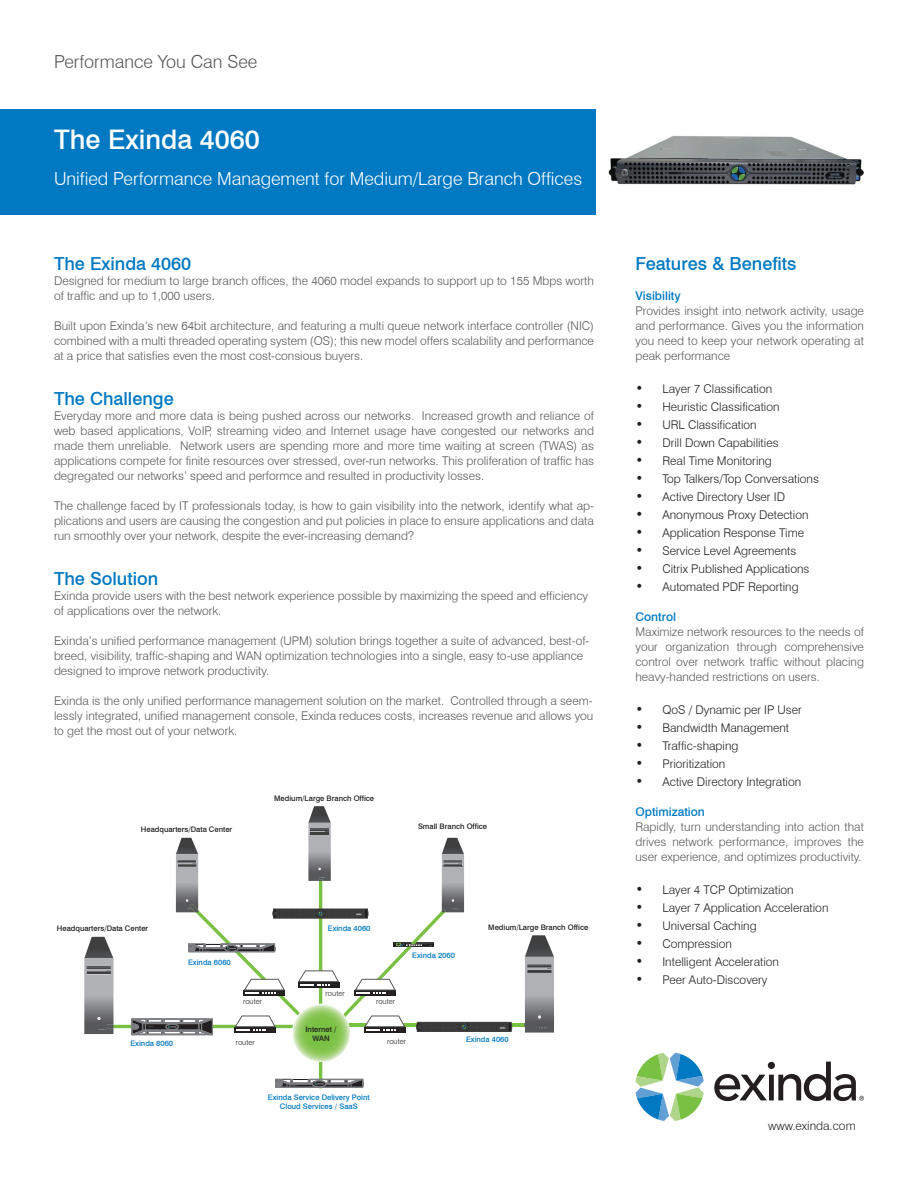
<style>
.page{position:relative;width:918px;height:1188px;background:#fff}
.page>*{position:absolute;margin:0;border:0;box-sizing:border-box;transform-origin:0 0}
.t1{font:500 27px "Swiss 721 BT";color:#fff}
.t2{font:300 18px "Swiss 721 BT";color:#fff}
.t3{font:500 18px "Swiss 721 BT";color:#0079c2}
.t4{font:300 18px "Swiss 721 BT";color:#57585a}
.t5{font:300 12px/15px "Swiss 721 BT";color:#57585a;text-align:justify}
.t6{font:300 12px "Swiss 721 BT";color:#231f20}
.t7{font:500 12px "Swiss 721 BT";color:#0079c2}
.t8{font:500 7.65px/9.1px "Swiss 721 BT";color:#231f20;text-align:center}
.t9{font:500 7.65px/9.1px "Swiss 721 BT";color:#0079c2;text-align:center}
.t10{font:300 7.65px "Swiss 721 BT";color:#231f20}
.s1{font-size:13.5px}
</style>
<div class="page">
<div style="left:0;top:109px;width:595px;height:105px;background:#0079c2"></div>
<svg style="left:635px;top:1053px;width:69px;height:68px"></svg>
<svg style="left:714px;top:1062px;width:150px;height:39px"></svg>
<hr style="left:319px;top:1043px;width:3px;height:45px;background:#79c142">
<hr style="left:319px;top:879px;width:3px;height:129px;background:#79c142">
<hr style="left:348px;top:1024px;width:183px;height:3px;background:#79c142">
<hr style="left:107px;top:1025px;width:198px;height:3px;background:#79c142">
<svg style="left:292px;top:1004px;width:58px;height:58px"></svg>
<svg style="left:176px;top:838px;width:22px;height:16px"></svg>
<img style="left:176px;top:854px;width:22px;height:45px">
<svg style="left:84px;top:937px;width:29px;height:21px"></svg>
<img style="left:84px;top:958px;width:29px;height:76px">
<svg style="left:97px;top:1017px;width:16px;height:13px"></svg>
<svg style="left:442px;top:838px;width:22px;height:16px"></svg>
<img style="left:442px;top:854px;width:22px;height:45px">
<svg style="left:444px;top:860px;width:18px;height:8px"></svg>
<img style="left:308px;top:823px;width:23px;height:58px">
<svg style="left:308px;top:806px;width:23px;height:17px"></svg>
<svg style="left:310px;top:829px;width:19px;height:6px"></svg>
<svg style="left:319px;top:877px;width:7px;height:4px"></svg>
<svg style="left:525px;top:935px;width:29px;height:22px"></svg>
<img style="left:525px;top:957px;width:29px;height:76px">
<svg style="left:525px;top:1024px;width:6px;height:3px"></svg>
<svg style="left:527px;top:966px;width:24px;height:4px"></svg>
<svg style="left:275px;top:1079px;width:89px;height:9px"></svg>
<svg style="left:131px;top:899px;width:382px;height:137px"></svg>
<img style="left:609px;top:135px;width:255px;height:50px">
<h2 class="t4" style="left:54px;top:50px;width:205px">Performance You Can See</h2>
<h1 class="t1" style="left:54px;top:123px;width:207px">The Exinda 4060</h1>
<h2 class="t2" style="left:54px;top:167px;width:530px">Unified Performance Management for Medium/Large Branch Offices</h2>
<h2 class="t3" style="left:54px;top:253px;width:139px">The Exinda 4060</h2>
<p class="t5" style="left:54px;top:273px;width:542px">Designed for medium to large branch offices, the 4060 model expands to support up to 155 Mbps worth of traffic and up to 1,000 users.</p>
<p class="t5" style="left:54px;top:318px;width:542px">Built upon Exinda’s new 64bit architecture, and featuring a multi queue network interface controller (NIC) combined with a multi threaded operating system (OS); this new model offers scalability and performance at a price that satisfies even the most cost-consious buyers.</p>
<h2 class="t3" style="left:54px;top:388px;width:121px">The Challenge</h2>
<p class="t5" style="left:54px;top:408px;width:542px">Everyday more and more data is being pushed across our networks. Increased growth and reliance of web based applications, VoIP, streaming video and Internet usage have congested our networks and made them unreliable. Network users are spending more and more time waiting at screen (TWAS) as applications compete for finite resources over stressed, over-run networks. This proliferation of traffic has degregated our networks’ speed and performce and resulted in productivity losses.</p>
<p class="t5" style="left:54px;top:498px;width:542px">The challenge faced by IT professionals today, is how to gain visibility into the network, identify what ap&shy;plications and users are causing the congestion and put policies in place to ensure applications and data run smoothly over your network, despite the ever-increasing demand?</p>
<h2 class="t3" style="left:54px;top:568px;width:106px">The Solution</h2>
<p class="t5" style="left:54px;top:588px;width:536px">Exinda provide users with the best network experience possible by maximizing the speed and efficiency of applications over the network.</p>
<p class="t5" style="left:54px;top:633px;width:537px;text-align:left">Exinda’s unified performance management (UPM) solution brings together a suite of advanced, best-of&shy;breed, visibility, traffic-shaping and WAN optimization technologies into a single, easy to-use appliance designed to improve network productivity.</p>
<p class="t5" style="left:54px;top:693px;width:541px">Exinda is the only unified performance management solution on the market. Controlled through a seem&shy;lessly integrated, unified management console, Exinda reduces costs, increases revenue and allows you to get the most out of your network.</p>
<p class="t8" style="left:141px;top:824px;width:93px">Headquarters/Data Center</p>
<p class="t8" style="left:274px;top:793px;width:102px">Medium/Large Branch Office</p>
<p class="t8" style="left:418px;top:822px;width:71px">Small Branch Office</p>
<p class="t8" style="left:57px;top:924px;width:93px">Headquarters/Data Center</p>
<p class="t8" style="left:488px;top:922px;width:102px">Medium/Large Branch Office</p>
<p class="t9" style="left:328px;top:923px;width:44px">Exinda 4060</p>
<p class="t9" style="left:130px;top:1039px;width:44px">Exinda 8060</p>
<p class="t9" style="left:188px;top:957px;width:44px">Exinda 6060</p>
<p class="t10" style="left:243px;top:997px;width:21px">router</p>
<p class="t10" style="left:236px;top:1037px;width:21px">router</p>
<p class="t10" style="left:326px;top:989px;width:21px">router</p>
<p class="t8" style="left:305px;top:1024px;width:33px">Internet /<br>WAN</p>
<p class="t9" style="left:412px;top:951px;width:44px">Exinda 2060</p>
<p class="t10" style="left:376px;top:997px;width:21px">router</p>
<p class="t10" style="left:387px;top:1036px;width:21px">router</p>
<p class="t9" style="left:466px;top:1035px;width:44px">Exinda 4060</p>
<p class="t9" style="left:268px;top:1092px;width:103px">Exinda Service Delivery Point<br>Cloud Services / SaaS</p>
<h2 class="t3" style="left:635px;top:253px;width:163px">Features &amp; Benefits</h2>
<p class="t7" style="left:635px;top:289px;width:47px">Visibility</p>
<p class="t5" style="left:635px;top:303px;width:230px">Provides insight into network activity, usage and performance. Gives you the information you need to keep your network operating at peak performance</p>
<p class="t6" style="left:635px;top:382px;width:138px"><span class="s1">•</span> Layer 7 Classification</p>
<p class="t6" style="left:635px;top:400px;width:146px"><span class="s1">•</span> Heuristic Classification</p>
<p class="t6" style="left:635px;top:418px;width:123px"><span class="s1">•</span> URL Classification</p>
<p class="t6" style="left:635px;top:436px;width:145px"><span class="s1">•</span> Drill Down Capabilities</p>
<p class="t6" style="left:635px;top:454px;width:138px"><span class="s1">•</span> Real Time Monitoring</p>
<p class="t6" style="left:635px;top:472px;width:185px"><span class="s1">•</span> Top Talkers/Top Conversations</p>
<p class="t6" style="left:635px;top:490px;width:151px"><span class="s1">•</span> Active Directory User ID</p>
<p class="t6" style="left:635px;top:508px;width:175px"><span class="s1">•</span> Anonymous Proxy Detection</p>
<p class="t6" style="left:635px;top:526px;width:170px"><span class="s1">•</span> Application Response Time</p>
<p class="t6" style="left:635px;top:544px;width:162px"><span class="s1">•</span> Service Level Agreements</p>
<p class="t6" style="left:635px;top:562px;width:176px"><span class="s1">•</span> Citrix Published Applications</p>
<p class="t6" style="left:635px;top:580px;width:165px"><span class="s1">•</span> Automated PDF Reporting</p>
<p class="t7" style="left:635px;top:610px;width:42px">Control</p>
<p class="t5" style="left:635px;top:624px;width:230px">Maximize network resources to the needs of your organization through comprehensive control over network traffic without placing heavy-handed restrictions on users.</p>
<p class="t6" style="left:635px;top:703px;width:168px"><span class="s1">•</span> QoS / Dynamic per IP User</p>
<p class="t6" style="left:635px;top:721px;width:155px"><span class="s1">•</span> Bandwidth Management</p>
<p class="t6" style="left:635px;top:739px;width:104px"><span class="s1">•</span> Traffic-shaping</p>
<p class="t6" style="left:635px;top:757px;width:91px"><span class="s1">•</span> Prioritization</p>
<p class="t6" style="left:635px;top:775px;width:167px"><span class="s1">•</span> Active Directory Integration</p>
<p class="t7" style="left:635px;top:805px;width:71px">Optimization</p>
<p class="t5" style="left:635px;top:819px;width:230px">Rapidly, turn understanding into action that drives network performance, improves the user experience, and optimizes productivity.</p>
<p class="t6" style="left:635px;top:883px;width:160px"><span class="s1">•</span> Layer 4 TCP Optimization</p>
<p class="t6" style="left:635px;top:901px;width:195px"><span class="s1">•</span> Layer 7 Application Acceleration</p>
<p class="t6" style="left:635px;top:919px;width:123px"><span class="s1">•</span> Universal Caching</p>
<p class="t6" style="left:635px;top:937px;width:98px"><span class="s1">•</span> Compression</p>
<p class="t6" style="left:635px;top:955px;width:145px"><span class="s1">•</span> Intelligent Acceleration</p>
<p class="t6" style="left:635px;top:973px;width:134px"><span class="s1">•</span> Peer Auto-Discovery</p>
<p class="t6" style="left:768px;top:1119px;width:89px">www.exinda.com</p>
</div>
